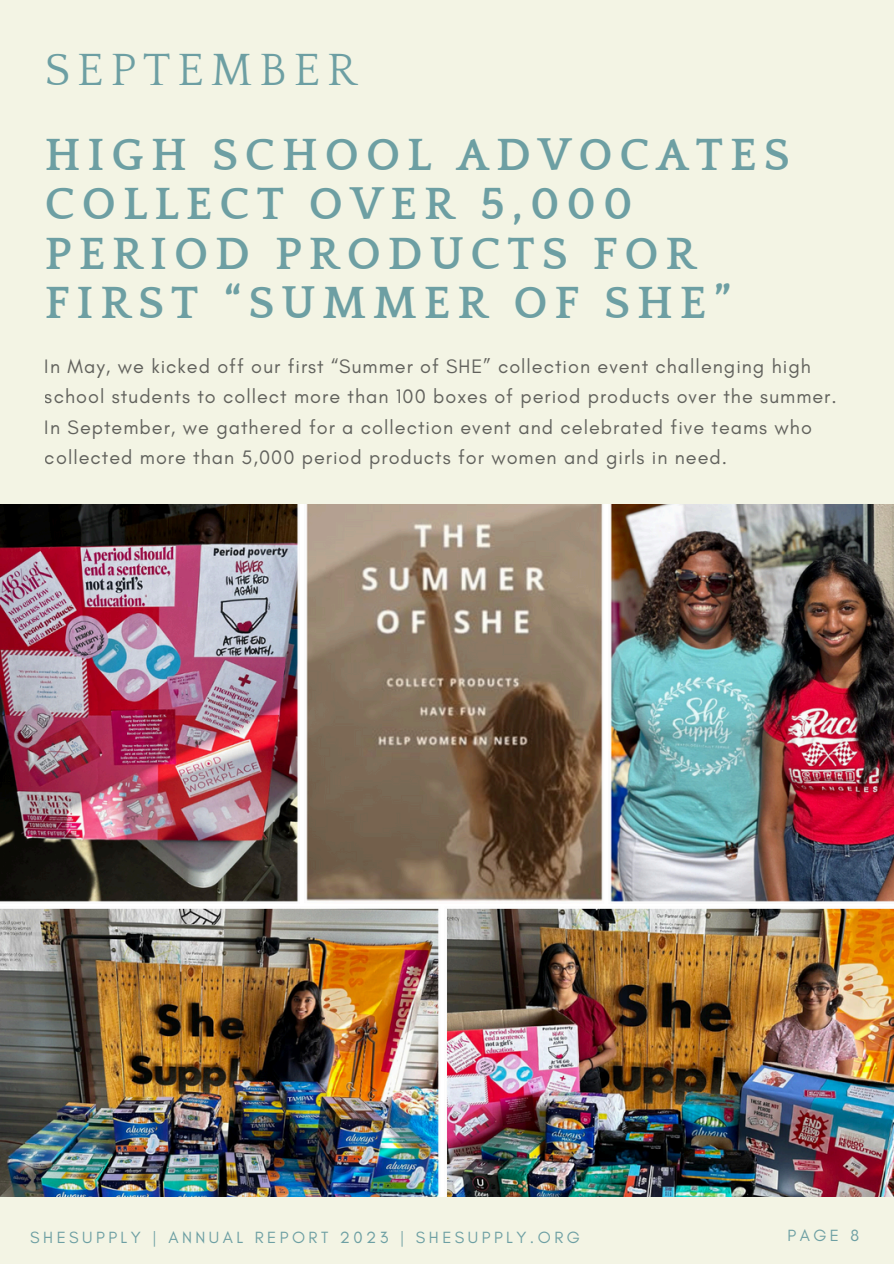
<style>
.page{position:relative;width:894px;height:1264px;background:#fff}
.page>*{position:absolute;margin:0;border:0;box-sizing:border-box;transform-origin:0 0}
.t1{font:700 46.35px/49.5px "Quattrocento";letter-spacing:.15em;color:#6d9fa3}
.t2{font:46.35px "Quattrocento";letter-spacing:.15em;color:#6d9fa3}
.t3{font:19.8px/30.3px "Glacial Indifference";letter-spacing:.05em;color:#222}
.t4{font:16.5px "Glacial Indifference";letter-spacing:.21em;color:#6d9fa3}
</style>
<div class="page">
<div style="left:0;top:0;width:893px;height:1263px;background:#f3f4e4"></div>
<img style="left:0;top:504px;width:893px;height:692px">
<h2 class="t2" style="left:45px;top:45px;width:313px">SEPTEMBER</h2>
<p class="t1" style="left:45px;top:131px;width:746px">HIGH SCHOOL ADVOCATES<br>COLLECT OVER 5,000<br>PERIOD PRODUCTS FOR<br>FIRST “SUMMER OF SHE”</p>
<p class="t3" style="left:45px;top:351px;width:793px">In May, we kicked off our first “Summer of SHE” collection event challenging high school students to collect more than 100 boxes of period products over the summer.<br>In September, we gathered for a collection event and celebrated five teams who collected more than 5,000 period products for women and girls in need.</p>
<h1 class="t4" style="left:30px;top:1227px;width:551px">SHESUPPLY | ANNUAL REPORT 2023 | SHESUPPLY.ORG</h1>
<h3 class="t4" style="left:787px;top:1224px;width:73px">PAGE 8</h3>
</div>
